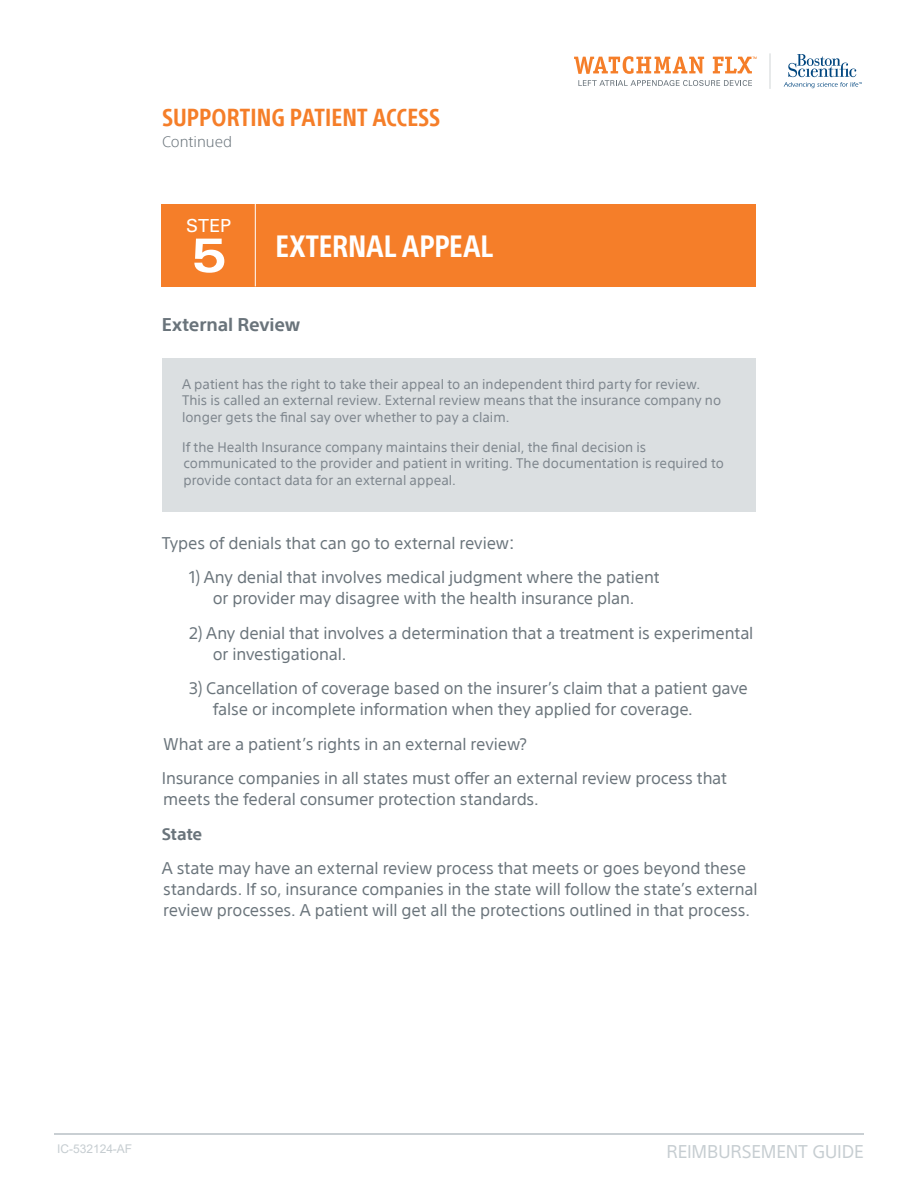
<style>
.page{position:relative;width:918px;height:1188px;background:#fff}
.page>*{position:absolute;margin:0;border:0;box-sizing:border-box;transform-origin:0 0}
.t1{font:700 condensed 30px "SST";letter-spacing:-.005em;color:#fff}
.t2{font:700 condensed 24px "SST";color:#f57e29}
.t3{font:18px "SST";letter-spacing:-.005em;color:#c6cdd1}
.t4{font:700 18px "SST";letter-spacing:-.005em;color:#6a747b}
.t5{font:18px "Univers";color:#fff}
.t6{font:16.5px/21px "SST";letter-spacing:-.01em;color:#6a747b}
.t7{font:700 16.5px "SST";letter-spacing:-.01em;color:#6a747b}
.t8{font:300 15px "SST";color:#6a747b}
.t9{font:13.5px/16.5px "SST";color:#5d6770}
.t10{font:12px "Arial";letter-spacing:-.005em;color:#c6cdd1}
.s1{font-size:18px}
</style>
<div class="page">
<hr style="left:54px;top:1133px;width:810px;height:2px;background:#c6cdd1">
<hr style="left:769px;top:54px;width:2px;height:34px;background:#d7dbdc">
<svg style="left:784px;top:54px;width:78px;height:34px"></svg>
<svg style="left:574px;top:56px;width:130px;height:18px"></svg>
<svg style="left:713px;top:57px;width:44px;height:16px"></svg>
<svg style="left:578px;top:80px;width:174px;height:6px"></svg>
<div style="left:162px;top:204px;width:594px;height:82px;background:#f57e29"></div>
<hr style="left:255px;top:204px;width:1px;height:82px;background:#fff">
<svg style="left:194px;top:239px;width:30px;height:34px"></svg>
<div style="left:162px;top:358px;width:594px;height:153px;background:#dbdfe1"></div>
<h2 class="t2" style="left:162px;top:104px;width:280px">SUPPORTING PATIENT ACCESS</h2>
<p class="t8" style="left:162px;top:132px;width:72px">Continued</p>
<p class="t5" style="left:186px;top:215px;width:46px">STEP</p>
<h1 class="t1" style="left:276px;top:228px;width:219px">EXTERNAL APPEAL</h1>
<p class="t4" style="left:162px;top:313px;width:140px">External Review</p>
<p class="t9" style="left:182px;top:376px;width:541px">A patient has the right to take their appeal to an independent third party for review.<br>This is called an external review. External review means that the insurance company no longer gets the final say over whether to pay a claim.</p>
<p class="t9" style="left:182px;top:439px;width:543px">If the Health Insurance company maintains their denial, the final decision is communicated to the provider and patient in writing. The documentation is required to provide contact data for an external appeal.</p>
<p class="t6" style="left:162px;top:532px;width:354px">Types of denials that can go to external review<span class="s1">:</span></p>
<p class="t6" style="left:189px;top:567px;width:472px;text-align:center">1) Any denial that involves medical judgment where the patient or provider may disagree with the health insurance plan.</p>
<p class="t6" style="left:213px;top:622px;width:542px;text-indent:-24px">2) Any denial that involves a determination that a treatment is experimental or investigational.</p>
<p class="t6" style="left:213px;top:678px;width:537px;text-indent:-24px">3) Cancellation of coverage based on the insurer’s claim that a patient gave false or incomplete information when they applied for coverage.</p>
<p class="t6" style="left:162px;top:727px;width:567px;line-height:34.5px">What are a patient’s rights in an external review?<br>Insurance companies in all states must offer an external review process that</p>
<p class="t6" style="left:163px;top:789px;width:377px">meets the federal consumer protection standards.</p>
<p class="t7" style="left:162px;top:824px;width:42px">State</p>
<p class="t6" style="left:162px;top:858px;width:597px">A state may have an external review process that meets or goes beyond these standards. If so, insurance companies in the state will follow the state’s external review processes. A patient will get all the protections outlined in that process.</p>
<p class="t10" style="left:57px;top:1141px;width:77px">IC-532124-AF</p>
<p class="t3" style="left:667px;top:1141px;width:199px">REIMBURSEMENT GUIDE</p>
</div>
